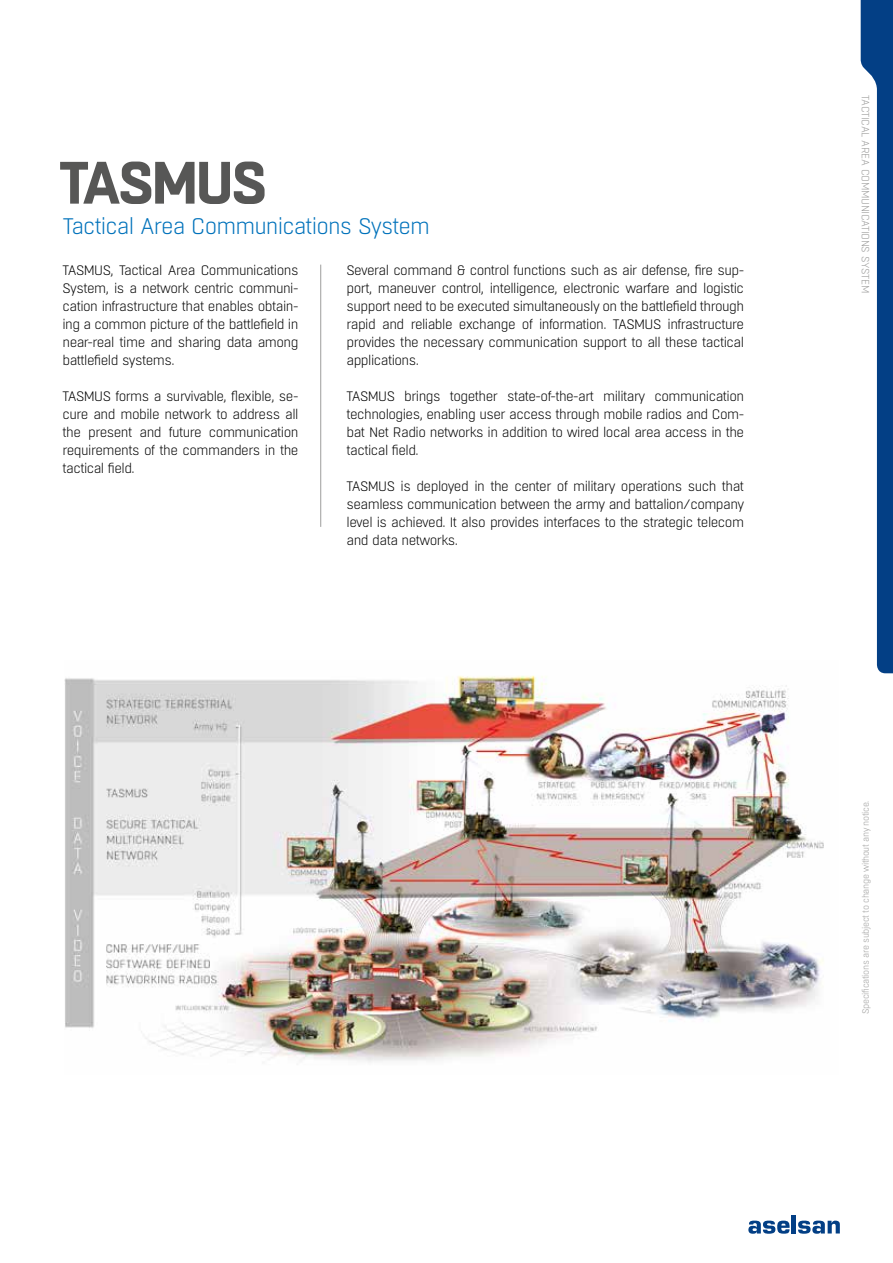
<style>
.page{position:relative;width:893px;height:1263px;background:#fff}
.page>*{position:absolute;margin:0;border:0;box-sizing:border-box;transform-origin:0 0}
.t1{font:700 59.55px "Boxed";letter-spacing:-.04em;color:#575756}
.t2{font:300 22.5px "Boxed";letter-spacing:-.04em;color:#0072bb}
.t3{font:300 13.65px/18px "Boxed";letter-spacing:-.04em;color:#000;text-align:justify}
.t4{font:300 10.5px "Boxed";letter-spacing:-.03em;color:#9d9d9c}
.t5{font:300 9px "Boxed";letter-spacing:-.04em;color:#9d9d9c}
</style>
<div class="page">
<svg style="left:748px;top:1220px;width:42px;height:14px"></svg>
<svg style="left:798px;top:1220px;width:42px;height:14px"></svg>
<hr style="left:792px;top:1215px;width:4px;height:18px;background:#033f85">
<svg style="left:861px;top:0;width:32px;height:673px"></svg>
<hr style="left:320px;top:265px;width:1px;height:262px;background:#9d9d9c">
<img style="left:65px;top:675px;width:759px;height:387px">
<h1 class="t1" style="left:58px;top:143px;width:210px">TASMUS</h1>
<h2 class="t2" style="left:63px;top:212px;width:369px">Tactical Area Communications System</h2>
<p class="t3" style="left:63px;top:261px;width:237px">TASMUS, Tactical Area Communications System, is a network centric communi&shy;cation infrastructure that enables obtain&shy;ing a common picture of the battlefield in near-real time and sharing data among battlefield systems.</p>
<p class="t3" style="left:63px;top:387px;width:238px">TASMUS forms a survivable, flexible, se&shy;cure and mobile network to address all the present and future communication requirements of the commanders in the tactical field.</p>
<p class="t3" style="left:346px;top:261px;width:399px">Several command &amp; control functions such as air defense, fire sup&shy;port, maneuver control, intelligence, electronic warfare and logistic support need to be executed simultaneously on the battlefield through rapid and reliable exchange of information. TASMUS infrastructure provides the necessary communication support to all these tactical applications.</p>
<p class="t3" style="left:346px;top:387px;width:399px">TASMUS brings together state-of-the-art military communication technologies, enabling user access through mobile radios and Com&shy;bat Net Radio networks in addition to wired local area access in the tactical field.</p>
<p class="t3" style="left:346px;top:477px;width:399px">TASMUS is deployed in the center of military operations such that seamless communication between the army and battalion/company level is achieved. It also provides interfaces to the strategic telecom and data networks.</p>
<p class="t4" style="left:872px;top:95px;width:199px;rotate:90deg">Tactical Area Communications System</p>
<p class="t5" style="left:860px;top:1014px;width:215px;rotate:-90deg">Specifications are subject to change without any notice.</p>
</div>
